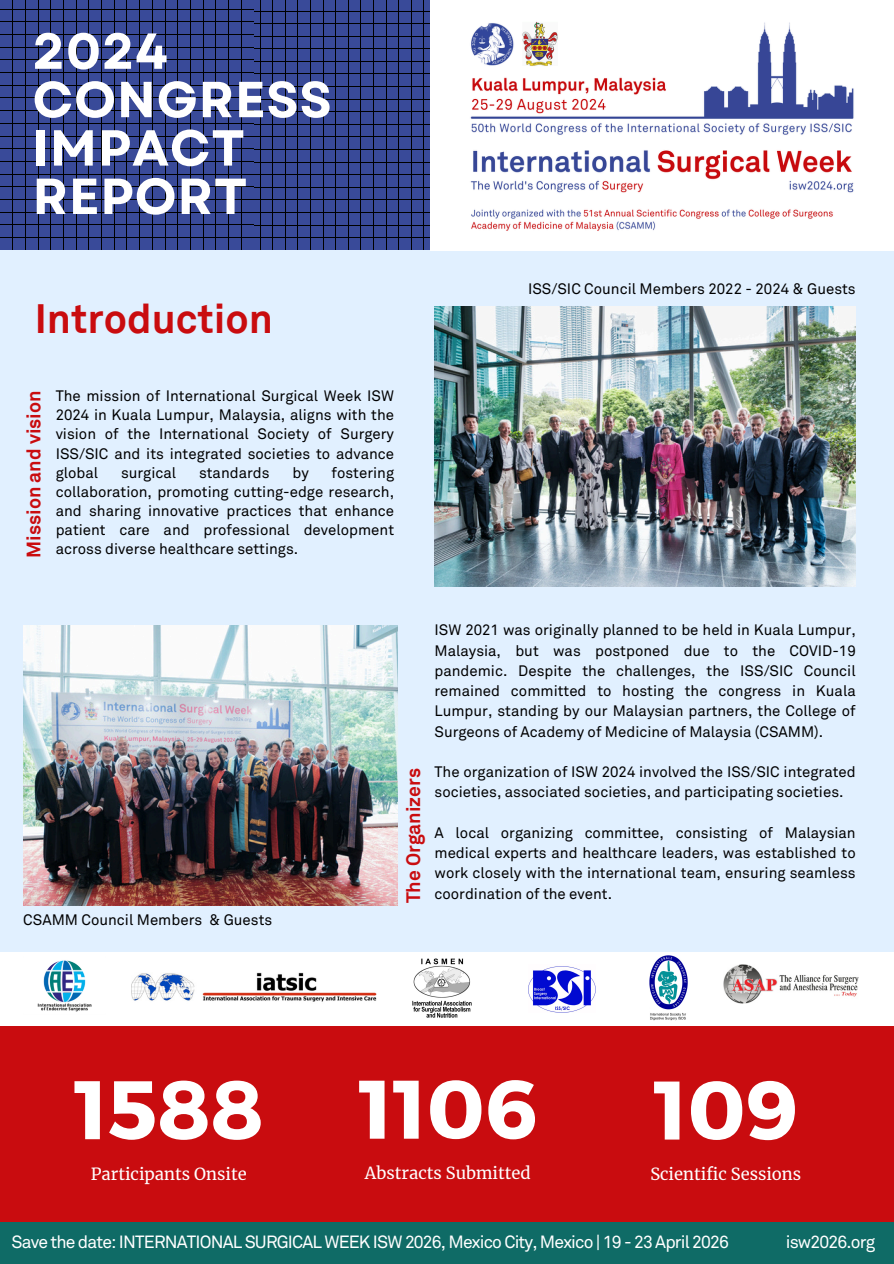
<style>
.page{position:relative;width:894px;height:1264px;background:#fff}
.page>*{position:absolute;margin:0;border:0;box-sizing:border-box;transform-origin:0 0}
.t1{font:700 82.65px "Montserrat";color:#fff}
.t2{font:700 50.55px/48.3px "Garet";letter-spacing:.015em;color:#fff}
.t3{font:700 40.95px "Akkurat";color:#c90c0f}
.t4{font:700 19.5px "Akkurat";color:#c90c0f}
.t5{font:17.55px "Akkurat";letter-spacing:-.05em;color:#fff}
.t6{font:16.5px "Merriweather";color:#fff}
.t7{font:15px/20.2px "Akkurat";color:#000;text-align:justify}
</style>
<div class="page">
<div style="left:0;top:0;width:893px;height:1263px;background:#e1f0ff"></div>
<div style="left:247px;top:0;width:252px;height:250px;background:#394a99"></div>
<hr style="left:260px;top:0;width:1px;height:250px;background:#000">
<hr style="left:272px;top:0;width:1px;height:250px;background:#000">
<hr style="left:285px;top:0;width:1px;height:250px;background:#000">
<hr style="left:298px;top:0;width:1px;height:250px;background:#000">
<hr style="left:310px;top:0;width:1px;height:250px;background:#000">
<hr style="left:323px;top:0;width:1px;height:250px;background:#000">
<hr style="left:335px;top:0;width:1px;height:250px;background:#000">
<hr style="left:348px;top:0;width:1px;height:250px;background:#000">
<hr style="left:360px;top:0;width:1px;height:250px;background:#000">
<hr style="left:373px;top:0;width:1px;height:250px;background:#000">
<hr style="left:386px;top:0;width:1px;height:250px;background:#000">
<hr style="left:398px;top:0;width:1px;height:250px;background:#000">
<hr style="left:411px;top:0;width:1px;height:250px;background:#000">
<hr style="left:423px;top:0;width:1px;height:250px;background:#000">
<hr style="left:247px;top:11px;width:252px;height:1px;background:#000">
<hr style="left:247px;top:23px;width:252px;height:1px;background:#000">
<hr style="left:247px;top:36px;width:252px;height:1px;background:#000">
<hr style="left:247px;top:49px;width:252px;height:1px;background:#000">
<hr style="left:247px;top:61px;width:252px;height:1px;background:#000">
<hr style="left:247px;top:74px;width:252px;height:1px;background:#000">
<hr style="left:247px;top:86px;width:252px;height:1px;background:#000">
<hr style="left:247px;top:99px;width:252px;height:1px;background:#000">
<hr style="left:247px;top:112px;width:252px;height:1px;background:#000">
<hr style="left:247px;top:124px;width:252px;height:1px;background:#000">
<hr style="left:247px;top:137px;width:252px;height:1px;background:#000">
<hr style="left:247px;top:149px;width:252px;height:1px;background:#000">
<hr style="left:247px;top:162px;width:252px;height:1px;background:#000">
<hr style="left:247px;top:174px;width:252px;height:1px;background:#000">
<hr style="left:247px;top:187px;width:252px;height:1px;background:#000">
<hr style="left:247px;top:200px;width:252px;height:1px;background:#000">
<hr style="left:247px;top:212px;width:252px;height:1px;background:#000">
<hr style="left:247px;top:225px;width:252px;height:1px;background:#000">
<hr style="left:247px;top:237px;width:252px;height:1px;background:#000">
<img style="left:430px;top:0;width:463px;height:250px">
<div style="left:0;top:0;width:253px;height:250px;background:#394a99"></div>
<hr style="left:13px;top:0;width:1px;height:250px;background:#000">
<hr style="left:25px;top:0;width:1px;height:250px;background:#000">
<hr style="left:38px;top:0;width:1px;height:250px;background:#000">
<hr style="left:51px;top:0;width:1px;height:250px;background:#000">
<hr style="left:63px;top:0;width:1px;height:250px;background:#000">
<hr style="left:76px;top:0;width:1px;height:250px;background:#000">
<hr style="left:89px;top:0;width:1px;height:250px;background:#000">
<hr style="left:101px;top:0;width:1px;height:250px;background:#000">
<hr style="left:114px;top:0;width:1px;height:250px;background:#000">
<hr style="left:127px;top:0;width:1px;height:250px;background:#000">
<hr style="left:139px;top:0;width:1px;height:250px;background:#000">
<hr style="left:152px;top:0;width:1px;height:250px;background:#000">
<hr style="left:165px;top:0;width:1px;height:250px;background:#000">
<hr style="left:177px;top:0;width:1px;height:250px;background:#000">
<hr style="left:190px;top:0;width:1px;height:250px;background:#000">
<hr style="left:203px;top:0;width:1px;height:250px;background:#000">
<hr style="left:215px;top:0;width:1px;height:250px;background:#000">
<hr style="left:228px;top:0;width:1px;height:250px;background:#000">
<hr style="left:241px;top:0;width:1px;height:250px;background:#000">
<hr style="left:0;top:9px;width:253px;height:1px;background:#000">
<hr style="left:0;top:22px;width:253px;height:1px;background:#000">
<hr style="left:0;top:34px;width:253px;height:1px;background:#000">
<hr style="left:0;top:47px;width:253px;height:1px;background:#000">
<hr style="left:0;top:60px;width:253px;height:1px;background:#000">
<hr style="left:0;top:72px;width:253px;height:1px;background:#000">
<hr style="left:0;top:85px;width:253px;height:1px;background:#000">
<hr style="left:0;top:98px;width:253px;height:1px;background:#000">
<hr style="left:0;top:110px;width:253px;height:1px;background:#000">
<hr style="left:0;top:123px;width:253px;height:1px;background:#000">
<hr style="left:0;top:136px;width:253px;height:1px;background:#000">
<hr style="left:0;top:149px;width:253px;height:1px;background:#000">
<hr style="left:0;top:161px;width:253px;height:1px;background:#000">
<hr style="left:0;top:174px;width:253px;height:1px;background:#000">
<hr style="left:0;top:187px;width:253px;height:1px;background:#000">
<hr style="left:0;top:199px;width:253px;height:1px;background:#000">
<hr style="left:0;top:212px;width:253px;height:1px;background:#000">
<hr style="left:0;top:225px;width:253px;height:1px;background:#000">
<hr style="left:0;top:237px;width:253px;height:1px;background:#000">
<div style="left:0;top:1220px;width:893px;height:43px;background:#0f6b66"></div>
<div style="left:0;top:952px;width:266px;height:268px;background:#fff"></div>
<div style="left:254px;top:952px;width:268px;height:268px;background:#fff"></div>
<div style="left:506px;top:952px;width:268px;height:268px;background:#fff"></div>
<img style="left:37px;top:960px;width:55px;height:52px">
<img style="left:132px;top:972px;width:244px;height:30px">
<img style="left:412px;top:958px;width:59px;height:59px">
<img style="left:528px;top:966px;width:67px;height:46px">
<img style="left:649px;top:955px;width:38px;height:65px">
<div style="left:721px;top:952px;width:172px;height:268px;background:#fff"></div>
<img style="left:723px;top:964px;width:135px;height:39px">
<div style="left:0;top:1026px;width:556px;height:195px;background:#c90c0f"></div>
<div style="left:426px;top:1026px;width:467px;height:195px;background:#c90c0f"></div>
<img style="left:434px;top:306px;width:421px;height:280px">
<img style="left:23px;top:625px;width:374px;height:280px">
<h6 class="t2" style="left:32px;top:27px;width:301px">2024<br>CONGRESS<br>IMPACT<br>REPORT</h6>
<p class="t3" style="left:35px;top:293px;width:240px">Introduction</p>
<p class="t4" style="left:21px;top:557px;width:168px;rotate:-90deg">Mission and vision</p>
<h6 class="t7" style="left:56px;top:386px;width:340px;line-height:19.2px">The mission of International Surgical Week ISW 2024 in Kuala Lumpur, Malaysia, aligns with the vision of the International Society of Surgery ISS/SIC and its integrated societies to advance global</h6>
<h6 class="t7" style="left:56px;top:462px;width:340px;line-height:19.2px;text-indent:276px">fostering collaboration, promoting cutting-edge research, and sharing innovative practices that enhance patient care and professional development</h6>
<h6 class="t7" style="left:121px;top:462px;width:57px">surgical</h6>
<h6 class="t7" style="left:199px;top:462px;width:72px">standards</h6>
<h6 class="t7" style="left:292px;top:462px;width:18px">by</h6>
<h6 class="t7" style="left:56px;top:538px;width:244px">across diverse healthcare settings.</h6>
<h1 class="t7" style="left:528px;top:278px;width:329px">ISS/SIC Council Members 2022 - 2024 &amp; Guests</h1>
<p class="t7" style="left:23px;top:909px;width:250px">CSAMM Council Members &amp; Guests</p>
<h6 class="t4" style="left:401px;top:903px;width:137px;rotate:-90deg">The Organizers</h6>
<p class="t7" style="left:434px;top:619px;width:422px">ISW 2021 was originally planned to be held in Kuala Lumpur, Malaysia, but was postponed due to the COVID-19 pandemic. Despite the challenges, the ISS/SIC Council remained committed to hosting the congress in Kuala Lumpur, standing by our Malaysian partners, the College of Surgeons of Academy of Medicine of Malaysia (CSAMM).</p>
<h6 class="t7" style="left:434px;top:761px;width:422px">The organization of ISW 2024 involved the ISS/SIC integrated societies, associated societies, and participating societies.</h6>
<h5 class="t7" style="left:434px;top:822px;width:422px">A local organizing committee, consisting of Malaysian medical experts and healthcare leaders, was established to work closely with the international team, ensuring seamless coordination of the event.</h5>
<p class="t1" style="left:74px;top:1056px;width:191px">1588</p>
<p class="t6" style="left:91px;top:1163px;width:157px">Participants Onsite</p>
<p class="t1" style="left:358px;top:1055px;width:180px">1106</p>
<p class="t6" style="left:365px;top:1162px;width:167px">Abstracts Submitted</p>
<h1 class="t1" style="left:653px;top:1056px;width:146px">109</h1>
<p class="t6" style="left:650px;top:1163px;width:152px">Scientific Sessions</p>
<p class="t5" style="left:12px;top:1230px;width:718px">Save the date: INTERNATIONAL SURGICAL WEEK ISW 2026, Mexico City, Mexico | 19 - 23 April 2026</p>
<p class="t5" style="left:785px;top:1230px;width:91px">isw2026.org</p>
</div>
